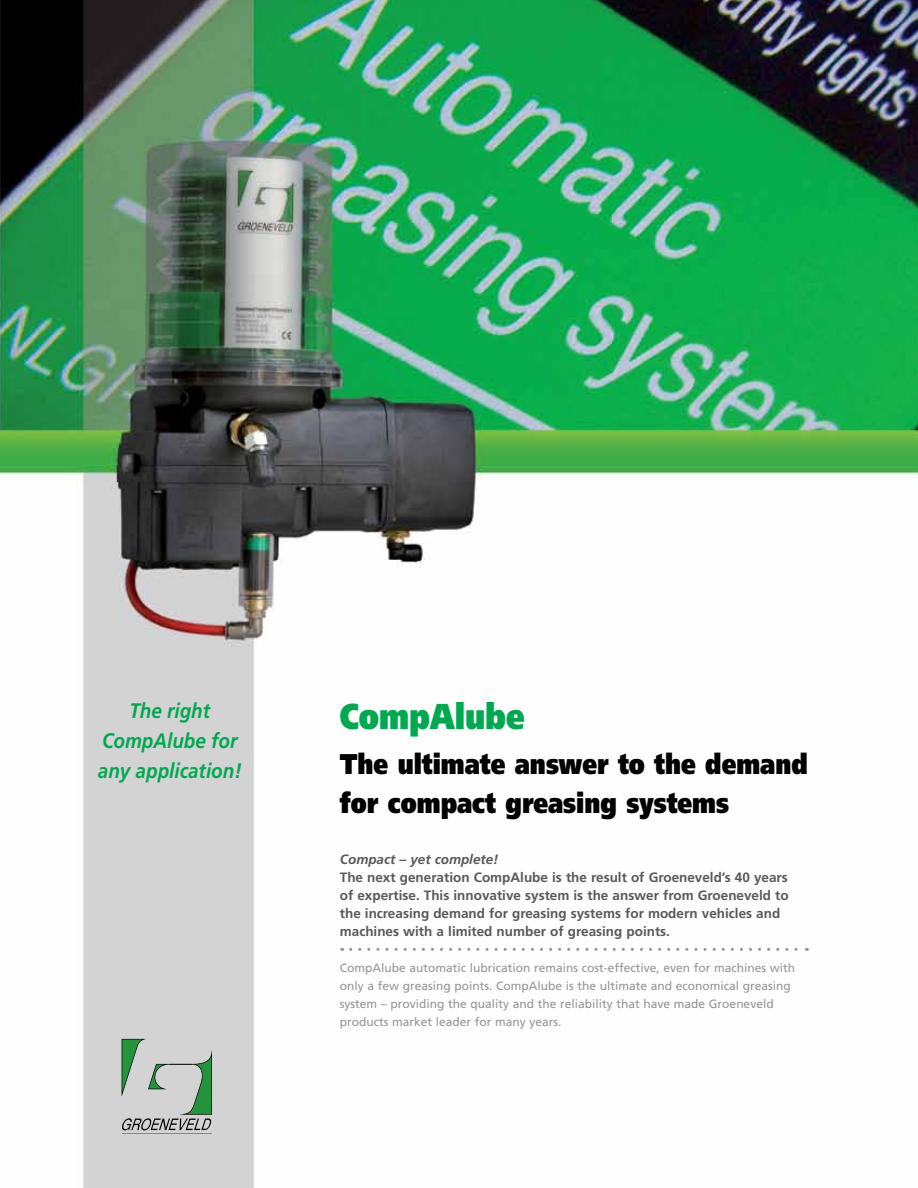
<style>
.page{position:relative;width:918px;height:1188px;background:#fff}
.page>*{position:absolute;margin:0;border:0;box-sizing:border-box;transform-origin:0 0}
.t1{font:900 36px "Frutiger";color:#00a94f;scale:.82 1}
.t2{font:900 28.5px/39px "Frutiger";color:#000;scale:.82 1}
.t3{font:italic 700 21px/30px "Frutiger";color:#00a94f;text-align:center;scale:.9 1}
.t4{font:700 13.5px/18px "Frutiger";color:#58595b}
.t5{font:italic 700 13.5px "Frutiger";color:#58595b}
.t6{font:12px/18px "Frutiger";color:#939598}
</style>
<div class="page">
<img style="left:0;top:0;width:918px;height:1188px">
<svg style="left:122px;top:1039px;width:90px;height:95px;background:#a8b9ac"></svg>
<svg style="left:351px;top:948px;width:456px;height:3px"></svg>
<h3 class="t3" style="left:98px;top:695px;width:161px">The right<br>CompAlube for any application!</h3>
<h1 class="t1" style="left:340px;top:694px;width:227px">CompAlube</h1>
<h2 class="t2" style="left:340px;top:744px;width:572px">The ultimate answer to the demand for compact greasing systems</h2>
<p class="t5" style="left:340px;top:851px;width:160px">Compact – yet complete!</p>
<p class="t4" style="left:340px;top:868px;width:450px">The next generation CompAlube is the result of Groeneveld’s 40 years of expertise. This innovative system is the answer from Groeneveld to the increasing demand for greasing systems for modern vehicles and machines with a limited number of greasing points.</p>
<p class="t6" style="left:340px;top:959px;width:457px">CompAlube automatic lubrication remains cost-effective, even for machines with only a few greasing points. CompAlube is the ultimate and economical greasing system – providing the quality and the reliability that have made Groeneveld products market leader for many years.</p>
</div>
